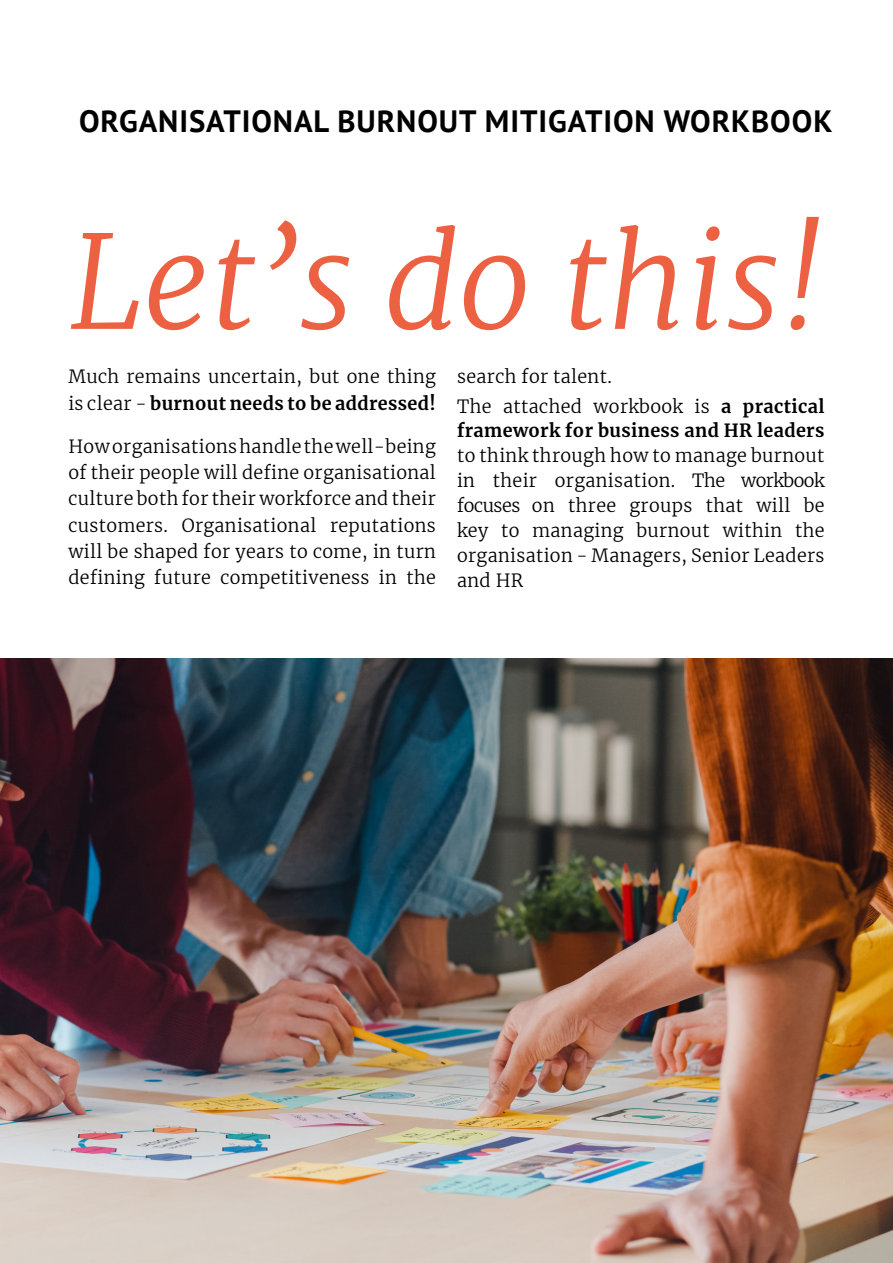
<style>
.page{position:relative;width:893px;height:1263px;background:#fff}
.page>*{position:absolute;margin:0;border:0;box-sizing:border-box;transform-origin:0 0}
.t1{font:italic 300 129px "Merriweather";color:#ed6143}
.t2{font:700 30.75px "PT Sans";letter-spacing:.03em;color:#000}
.t3{font:300 18px/26.2px "Merriweather";letter-spacing:.02em;color:#000}
.t4{font:700 18px "Merriweather";letter-spacing:.02em;color:#000}
.s1{font-weight:700}
</style>
<div class="page">
<img style="left:0;top:658px;width:893px;height:605px">
<h2 class="t2" style="left:79px;top:101px;width:755px">ORGANISATIONAL BURNOUT MITIGATION WORKBOOK</h2>
<h1 class="t1" style="left:69px;top:191px;width:756px">Let’s do this!</h1>
<p class="t3" style="left:68px;top:363px;width:369px">Much remains uncertain, but one thing is clear - <span class="s1">burnout needs to be addressed!</span></p>
<p class="t3" style="left:68px;top:433px;width:369px;text-align:justify">How organisations handle the well-being of their people will define organisational culture both for their workforce and their customers. Organisational reputations will be shaped for years to come, in turn defining future competitiveness in the</p>
<p class="t3" style="left:457px;top:362px;width:369px;line-height:29.1px">search for talent.<br>The attached workbook is <span class="s1">a practical</span></p>
<p class="t4" style="left:457px;top:418px;width:369px">framework for business and HR leaders</p>
<p class="t3" style="left:457px;top:443px;width:369px;line-height:24.9px;text-align:justify">to think through how to manage burnout in their organisation. The workbook focuses on three groups that will be key to managing burnout within the organisation - Managers, Senior Leaders and HR</p>
</div>
